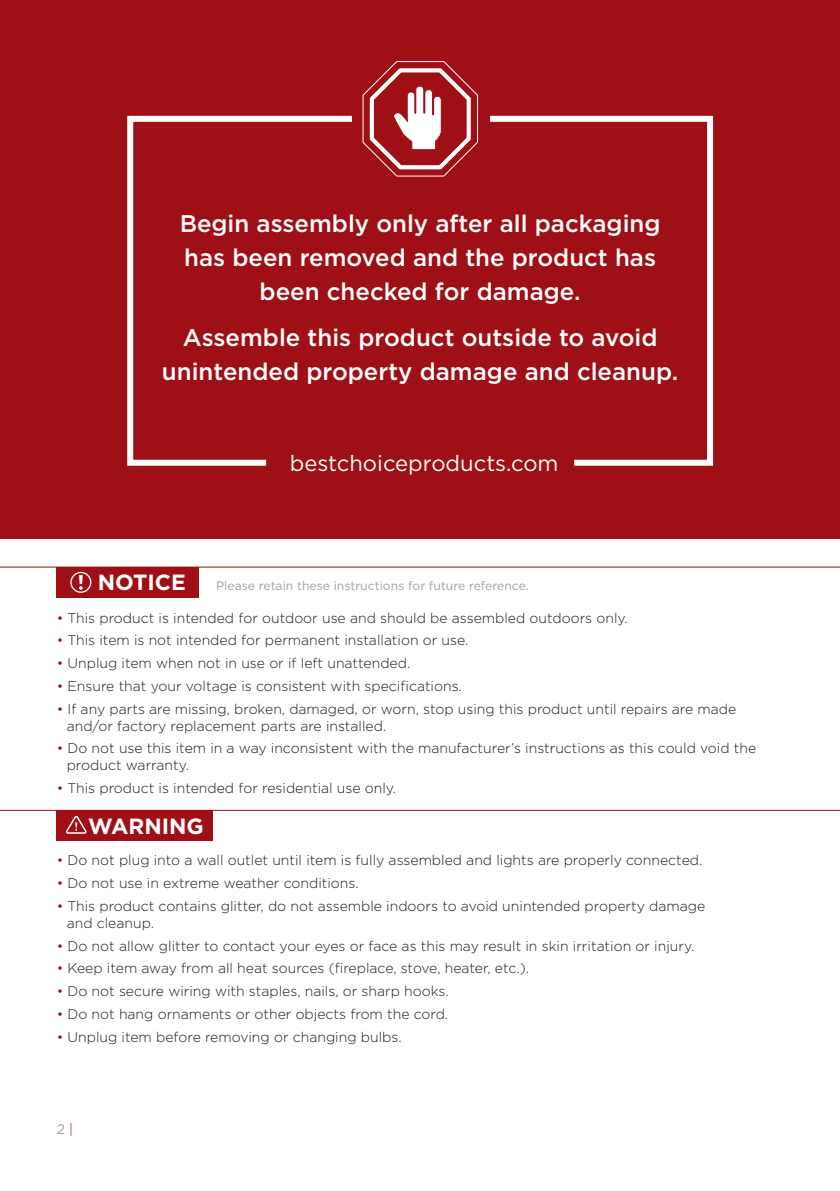
<style>
.page{position:relative;width:840px;height:1191px;background:#fff}
.page>*{position:absolute;margin:0;border:0;box-sizing:border-box;transform-origin:0 0}
.t1{font:500 24px/34px "Gotham";color:#fff;text-align:center}
.t2{font:22px "Gotham";color:#fff}
.t3{font:700 22px "Gotham";color:#fff}
.t4{font:300 14px/16.8px "Gotham";color:#231916}
.t5{font:13.8px "Gotham";color:#9fa0a0}
.t6{font:12.2px "Gotham";color:#9fa0a0}
.s1{color:#9f0f16}
.s2{font-weight:300;color:#9f0f16}
</style>
<div class="page">
<div style="left:0;top:0;width:839px;height:539px;background:#9f0f16"></div>
<svg style="left:490px;top:115px;width:224px;height:351px"></svg>
<svg style="left:127px;top:115px;width:225px;height:351px"></svg>
<svg style="left:362px;top:61px;width:116px;height:116px"></svg>
<div style="left:57px;top:567px;width:142px;height:30px;background:#9f0f16"></div>
<hr style="left:0;top:566px;width:839px;height:1px;background:#9f0f16">
<div style="left:70px;top:572px;width:21px;height:21px;border:1px solid #fff;border-radius:50%"></div>
<svg style="left:79px;top:575px;width:4px;height:15px"></svg>
<div style="left:57px;top:810px;width:156px;height:31px;background:#9f0f16"></div>
<hr style="left:0;top:810px;width:839px;height:1px;background:#9f0f16">
<svg style="left:66px;top:816px;width:21px;height:18px"></svg>
<h1 class="t1" style="left:179px;top:206px;width:482px">Begin assembly only after all packaging has been removed and the product has been checked for damage.</h1>
<h1 class="t1" style="left:162px;top:320px;width:517px">Assemble this product outside to avoid unintended property damage and cleanup.</h1>
<h2 class="t2" style="left:290px;top:449px;width:270px">bestchoiceproducts.com</h2>
<h2 class="t3" style="left:98px;top:568px;width:90px">NOTICE</h2>
<p class="t6" style="left:216px;top:578px;width:314px">Please retain these instructions for future reference.</p>
<p class="t4" style="left:57px;top:609px;width:572px"><span class="s1">•</span> This product is intended for outdoor use and should be assembled outdoors only.</p>
<p class="t4" style="left:57px;top:631px;width:413px"><span class="s1">•</span> This item is not intended for permanent installation or use.</p>
<p class="t4" style="left:57px;top:654px;width:355px"><span class="s1">•</span> Unplug item when not in use or if left unattended.</p>
<p class="t4" style="left:57px;top:677px;width:406px"><span class="s1">•</span> Ensure that your voltage is consistent with specifications.</p>
<p class="t4" style="left:67px;top:700px;width:670px;text-indent:-10px"><span class="s1">•</span> If any parts are missing, broken, damaged, or worn, stop using this product until repairs are made and/or factory replacement parts are installed.</p>
<p class="t4" style="left:67px;top:739px;width:690px;text-indent:-10px"><span class="s1">•</span> Do not use this item in a way inconsistent with the manufacturer’s instructions as this could void the product warranty.</p>
<p class="t4" style="left:57px;top:779px;width:341px"><span class="s1">•</span> This product is intended for residential use only.</p>
<h2 class="t3" style="left:88px;top:811px;width:117px">WARNING</h2>
<p class="t4" style="left:57px;top:851px;width:646px"><span class="s1">•</span> Do not plug into a wall outlet until item is fully assembled and lights are properly connected.</p>
<p class="t4" style="left:57px;top:874px;width:303px"><span class="s1">•</span> Do not use in extreme weather conditions.</p>
<p class="t4" style="left:67px;top:897px;width:639px;text-indent:-10px"><span class="s1">•</span> This product contains glitter, do not assemble indoors to avoid unintended property damage and cleanup.</p>
<p class="t4" style="left:57px;top:936px;width:638px"><span class="s1">•</span> Do not allow glitter to contact your eyes or face as this may result in skin irritation or injury.</p>
<p class="t4" style="left:57px;top:959px;width:473px"><span class="s1">•</span> Keep item away from all heat sources (fireplace, stove, heater, etc.).</p>
<p class="t4" style="left:57px;top:982px;width:393px"><span class="s1">•</span> Do not secure wiring with staples, nails, or sharp hooks.</p>
<p class="t4" style="left:57px;top:1005px;width:393px"><span class="s1">•</span> Do not hang ornaments or other objects from the cord.</p>
<p class="t4" style="left:57px;top:1028px;width:346px"><span class="s1">•</span> Unplug item before removing or changing bulbs.</p>
<p class="t5" style="left:57px;top:1120px;width:18px">2 <span class="s2">|</span></p>
</div>
